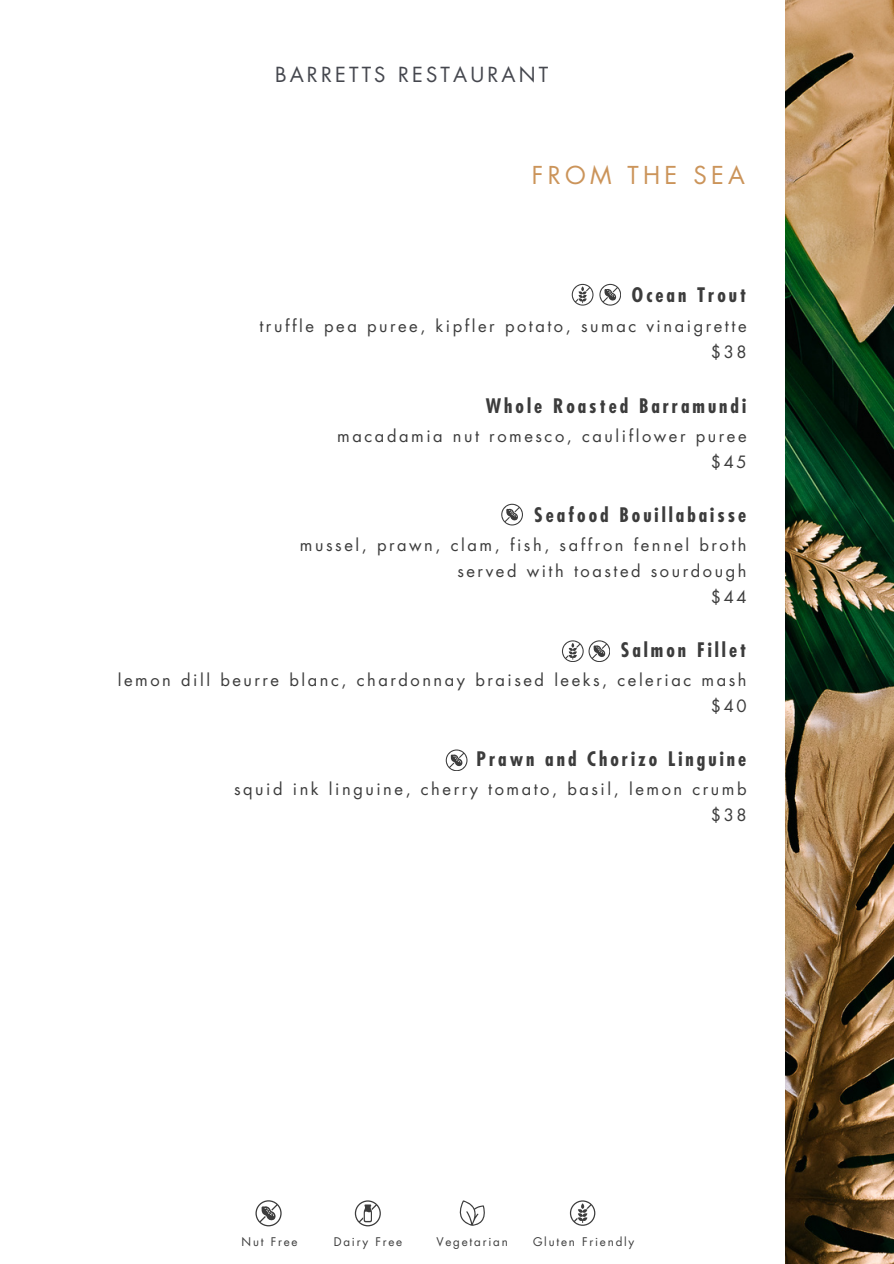
<style>
.page{position:relative;width:894px;height:1264px;background:#fff}
.page>*{position:absolute;margin:0;border:0;box-sizing:border-box;transform-origin:0 0}
.t1{font:24px "Futura Std";letter-spacing:.18em;color:#cb945a}
.t2{font:20.25px "Futura Std";letter-spacing:.155em;color:#45474e}
.t3{font:700 condensed 19.5px "Futura Std";letter-spacing:.155em;color:#3c3c3c}
.t4{font:16.5px/25.8px "Futura Std";letter-spacing:.155em;color:#3c3c3c;text-align:right}
.t5{font:11.55px "Futura Std";letter-spacing:.155em;color:#3c3c3c}
</style>
<div class="page">
<img style="left:785px;top:0;width:108px;height:1263px">
<svg style="left:355px;top:1200px;width:25px;height:26px"></svg>
<svg style="left:255px;top:1200px;width:26px;height:26px"></svg>
<svg style="left:459px;top:1200px;width:26px;height:25px"></svg>
<svg style="left:569px;top:1200px;width:26px;height:25px"></svg>
<svg style="left:571px;top:284px;width:22px;height:21px"></svg>
<svg style="left:599px;top:284px;width:21px;height:21px"></svg>
<svg style="left:501px;top:504px;width:21px;height:21px"></svg>
<svg style="left:562px;top:640px;width:47px;height:21px"></svg>
<svg style="left:445px;top:749px;width:22px;height:21px"></svg>
<h1 class="t2" style="left:275px;top:66px;width:274px">BARRETTS RESTAURANT</h1>
<h3 class="t1" style="left:532px;top:164px;width:214px">FROM THE SEA</h3>
<p class="t3" style="left:631px;top:286px;width:116px">Ocean Trout</p>
<p class="t4" style="left:259px;top:313px;width:488px">truffle pea puree, kipfler potato, sumac vinaigrette $38</p>
<p class="t3" style="left:485px;top:396px;width:262px">Whole Roasted Barramundi</p>
<p class="t4" style="left:337px;top:424px;width:410px">macadamia nut romesco, cauliflower puree $45</p>
<h3 class="t3" style="left:534px;top:506px;width:213px">Seafood Bouillabaisse</h3>
<h3 class="t4" style="left:300px;top:533px;width:448px">mussel, prawn, clam, fish, saffron fennel broth served with toasted sourdough<br>$44</h3>
<h3 class="t3" style="left:620px;top:641px;width:127px">Salmon Fillet</h3>
<h3 class="t4" style="left:118px;top:668px;width:630px">lemon dill beurre blanc, chardonnay braised leeks, celeriac mash $40</h3>
<h3 class="t3" style="left:476px;top:750px;width:271px">Prawn and Chorizo Linguine</h3>
<h3 class="t4" style="left:234px;top:777px;width:514px">squid ink linguine, cherry tomato, basil, lemon crumb $38</h3>
<p class="t5" style="left:241px;top:1235px;width:57px">Nut Free</p>
<h3 class="t5" style="left:334px;top:1235px;width:70px">Dairy Free</h3>
<p class="t5" style="left:436px;top:1235px;width:73px">Vegetarian</p>
<p class="t5" style="left:533px;top:1235px;width:103px">Gluten Friendly</p>
</div>
